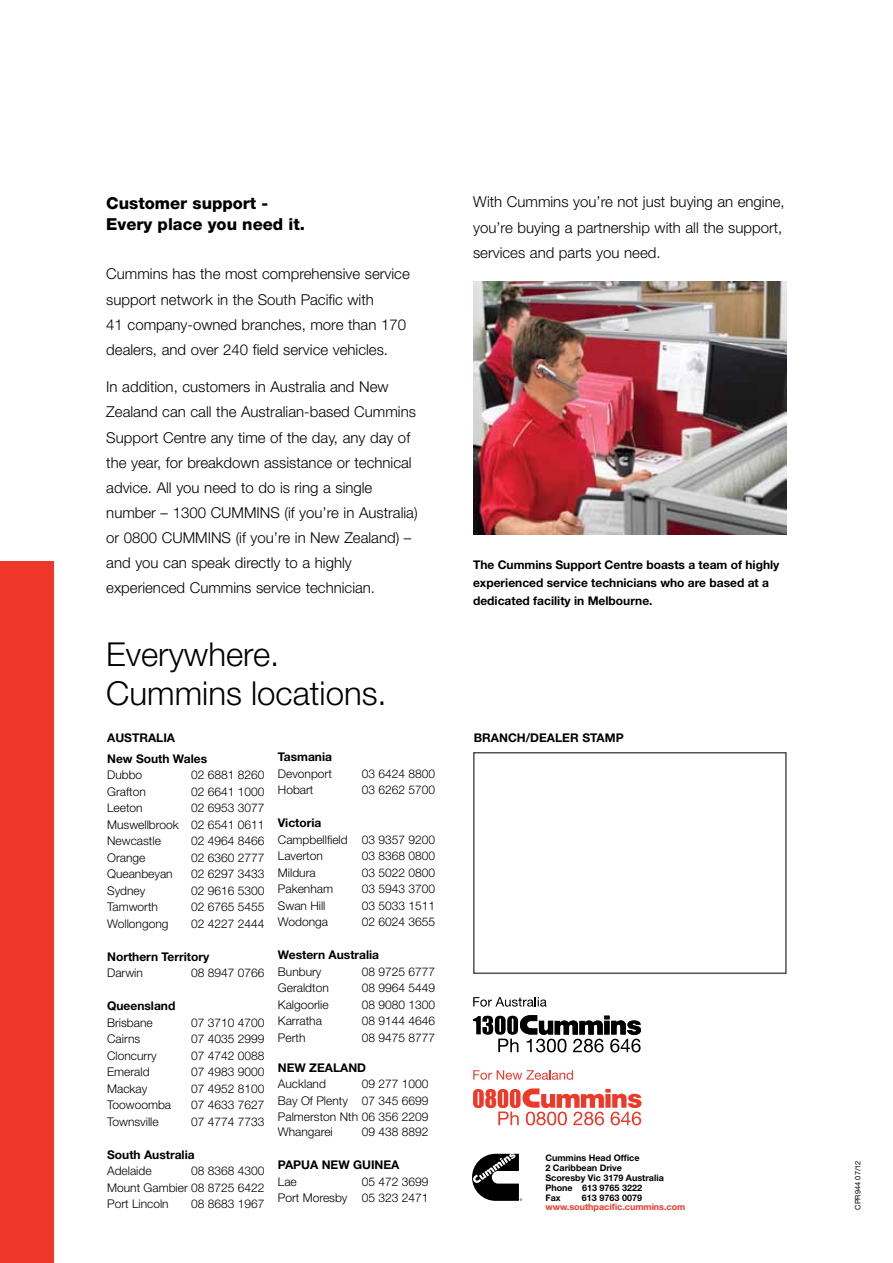
<style>
.page{position:relative;width:893px;height:1263px;background:#fff}
.page>*{position:absolute;margin:0;border:0;box-sizing:border-box;transform-origin:0 0}
.t1{font:300 33px/39px "Helvetica Neue";color:#000}
.t2{font:800 16.5px/21px "Helvetica Neue";color:#000}
.t3{font:300 15px/25px "Helvetica Neue";color:#000}
.t4{font:300 12px/16.5px "Helvetica Neue";color:#000;text-align:justify}
.t5{font:700 12px/18px "Helvetica Neue";color:#000}
.t6{font:700 9px/10.1px "Helvetica Neue";color:#000}
.t7{font:700 9px "Helvetica Neue";color:#ef3829}
.t8{font:7.5px "Helvetica Neue";color:#000}
</style>
<div class="page">
<img style="left:473px;top:281px;width:314px;height:254px">
<div style="left:0;top:561px;width:53px;height:702px;background:#ef3829"></div>
<svg style="left:473px;top:1015px;width:168px;height:37px"></svg>
<svg style="left:473px;top:997px;width:74px;height:10px"></svg>
<svg style="left:473px;top:1088px;width:168px;height:37px"></svg>
<svg style="left:473px;top:1070px;width:100px;height:10px"></svg>
<svg style="left:472px;top:1154px;width:50px;height:47px"></svg>
<h2 class="t2" style="left:106px;top:193px;width:200px">Customer support -<br>Every place you need it.</h2>
<p class="t3" style="left:106px;top:261px;width:305px">Cummins has the most comprehensive service support network in the South Pacific with<br>41 company-owned branches, more than 170 dealers, and over 240 field service vehicles.</p>
<p class="t3" style="left:106px;top:374px;width:313px">In addition, customers in Australia and New Zealand can call the Australian-based Cummins Support Centre any time of the day, any day of the year, for breakdown assistance or technical advice. All you need to do is ring a single number – 1300 CUMMINS (if you’re in Australia) or 0800 CUMMINS (if you’re in New Zealand) – and you can speak directly to a highly experienced Cummins service technician.</p>
<h1 class="t1" style="left:106px;top:634px;width:282px">Everywhere.<br>Cummins locations.</h1>
<p class="t5" style="left:107px;top:727px;width:101px;line-height:21px">AUSTRALIA<br>New South Wales</p>
<p class="t4" style="left:107px;top:767px;width:37px">Dubbo</p>
<p class="t4" style="left:191px;top:767px;width:75px">02 6881 8260</p>
<p class="t4" style="left:107px;top:783px;width:40px">Grafton</p>
<p class="t4" style="left:191px;top:783px;width:75px">02 6641 1000</p>
<p class="t4" style="left:107px;top:800px;width:37px">Leeton</p>
<p class="t4" style="left:107px;top:800px;width:159px;text-indent:84px">02 6953 3077<br>Muswellbrook 02 6541 0611<br>Newcastle</p>
<p class="t4" style="left:191px;top:833px;width:75px">02 4964 8466</p>
<p class="t4" style="left:107px;top:849px;width:40px">Orange</p>
<p class="t4" style="left:191px;top:849px;width:75px">02 6360 2777</p>
<p class="t4" style="left:107px;top:866px;width:67px">Queanbeyan</p>
<p class="t4" style="left:191px;top:866px;width:75px">02 6297 3433</p>
<p class="t4" style="left:107px;top:882px;width:40px">Sydney</p>
<p class="t4" style="left:191px;top:882px;width:75px">02 9616 5300</p>
<p class="t4" style="left:107px;top:899px;width:52px">Tamworth</p>
<p class="t4" style="left:191px;top:899px;width:75px">02 6765 5455</p>
<p class="t4" style="left:107px;top:915px;width:63px">Wollongong</p>
<p class="t4" style="left:191px;top:915px;width:75px">02 4227 2444</p>
<p class="t5" style="left:107px;top:947px;width:104px">Northern Territory</p>
<p class="t4" style="left:107px;top:965px;width:37px">Darwin</p>
<p class="t4" style="left:191px;top:965px;width:75px">08 8947 0766</p>
<p class="t5" style="left:107px;top:997px;width:70px">Queensland</p>
<p class="t4" style="left:107px;top:1014px;width:47px">Brisbane</p>
<p class="t4" style="left:191px;top:1014px;width:75px">07 3710 4700</p>
<p class="t4" style="left:107px;top:1031px;width:35px">Cairns</p>
<p class="t4" style="left:191px;top:1031px;width:75px">07 4035 2999</p>
<p class="t4" style="left:107px;top:1047px;width:51px">Cloncurry</p>
<p class="t4" style="left:191px;top:1047px;width:75px">07 4742 0088</p>
<p class="t4" style="left:107px;top:1064px;width:44px">Emerald</p>
<p class="t4" style="left:191px;top:1064px;width:75px">07 4983 9000</p>
<p class="t4" style="left:107px;top:1080px;width:42px">Mackay</p>
<p class="t4" style="left:191px;top:1080px;width:75px">07 4952 8100</p>
<p class="t4" style="left:107px;top:1097px;width:66px">Toowoomba</p>
<p class="t4" style="left:191px;top:1097px;width:75px">07 4633 7627</p>
<p class="t4" style="left:107px;top:1113px;width:53px">Townsville</p>
<p class="t4" style="left:191px;top:1113px;width:75px">07 4774 7733</p>
<p class="t5" style="left:107px;top:1145px;width:89px">South Australia</p>
<p class="t4" style="left:107px;top:1163px;width:46px">Adelaide</p>
<p class="t4" style="left:107px;top:1163px;width:159px;text-indent:84px">08 8368 4300<br>Mount Gambier 08 8725 6422<br>Port Lincoln</p>
<p class="t4" style="left:191px;top:1196px;width:75px">08 8683 1967</p>
<p class="t5" style="left:278px;top:748px;width:56px">Tasmania</p>
<p class="t4" style="left:278px;top:765px;width:56px">Devonport</p>
<p class="t4" style="left:362px;top:765px;width:75px">03 6424 8800</p>
<p class="t4" style="left:278px;top:782px;width:37px">Hobart</p>
<p class="t4" style="left:362px;top:782px;width:75px">03 6262 5700</p>
<p class="t5" style="left:278px;top:814px;width:45px">Victoria</p>
<p class="t4" style="left:278px;top:831px;width:159px">Campbellfield 03 9357 9200<br>Laverton</p>
<p class="t4" style="left:362px;top:848px;width:75px">03 8368 0800</p>
<p class="t4" style="left:278px;top:864px;width:39px">Mildura</p>
<p class="t4" style="left:362px;top:864px;width:75px">03 5022 0800</p>
<p class="t4" style="left:278px;top:881px;width:57px">Pakenham</p>
<p class="t4" style="left:362px;top:881px;width:75px">03 5943 3700</p>
<p class="t4" style="left:278px;top:897px;width:49px">Swan Hill</p>
<p class="t4" style="left:362px;top:897px;width:75px">03 5033 1511</p>
<p class="t4" style="left:278px;top:914px;width:52px">Wodonga</p>
<p class="t4" style="left:362px;top:914px;width:75px">02 6024 3655</p>
<p class="t5" style="left:278px;top:946px;width:103px">Western Australia</p>
<p class="t4" style="left:278px;top:963px;width:45px">Bunbury</p>
<p class="t4" style="left:362px;top:963px;width:75px">08 9725 6777</p>
<p class="t4" style="left:278px;top:980px;width:52px">Geraldton</p>
<p class="t4" style="left:362px;top:980px;width:75px">08 9964 5449</p>
<p class="t4" style="left:278px;top:996px;width:52px">Kalgoorlie</p>
<p class="t4" style="left:362px;top:996px;width:75px">08 9080 1300</p>
<p class="t4" style="left:278px;top:1013px;width:46px">Karratha</p>
<p class="t4" style="left:362px;top:1013px;width:75px">08 9144 4646</p>
<p class="t4" style="left:278px;top:1029px;width:29px">Perth</p>
<p class="t4" style="left:362px;top:1029px;width:75px">08 9475 8777</p>
<p class="t5" style="left:278px;top:1058px;width:90px">NEW ZEALAND</p>
<p class="t4" style="left:278px;top:1076px;width:50px">Auckland</p>
<p class="t4" style="left:278px;top:1076px;width:152px;text-indent:84px">09 277 1000<br>Bay Of Plenty 07 345 6699<br>Palmerston Nth 06 356 2209</p>
<p class="t4" style="left:278px;top:1124px;width:56px">Whangarei</p>
<p class="t4" style="left:362px;top:1124px;width:68px">09 438 8892</p>
<p class="t5" style="left:278px;top:1156px;width:123px">PAPUA NEW GUINEA</p>
<p class="t4" style="left:278px;top:1173px;width:20px">Lae</p>
<p class="t4" style="left:278px;top:1173px;width:152px;text-align:right">05 472 3699<br>Port Moresby 05 323 2471</p>
<p class="t3" style="left:473px;top:189px;width:313px;line-height:25.5px">With Cummins you’re not just buying an engine, you’re buying a partnership with all the support, services and parts you need.</p>
<p class="t5" style="left:473px;top:556px;width:308px">The Cummins Support Centre boasts a team of highly experienced service technicians who are based at a dedicated facility in Melbourne.</p>
<p class="t5" style="left:474px;top:728px;width:151px">BRANCH/DEALER STAMP</p>
<p class="t6" style="left:545px;top:1152px;width:120px">Cummins Head Office<br>2 Caribbean Drive<br>Scoresby Vic 3179 Australia<br>Phone 613 9765 3222<br>Fax</p>
<p class="t6" style="left:582px;top:1192px;width:62px">613 9763 0079</p>
<p class="t7" style="left:545px;top:1201px;width:142px">www.southpacific.cummins.com</p>
<p class="t8" style="left:853px;top:1210px;width:51px;rotate:-90deg">CPR944 07/12</p>
</div>
